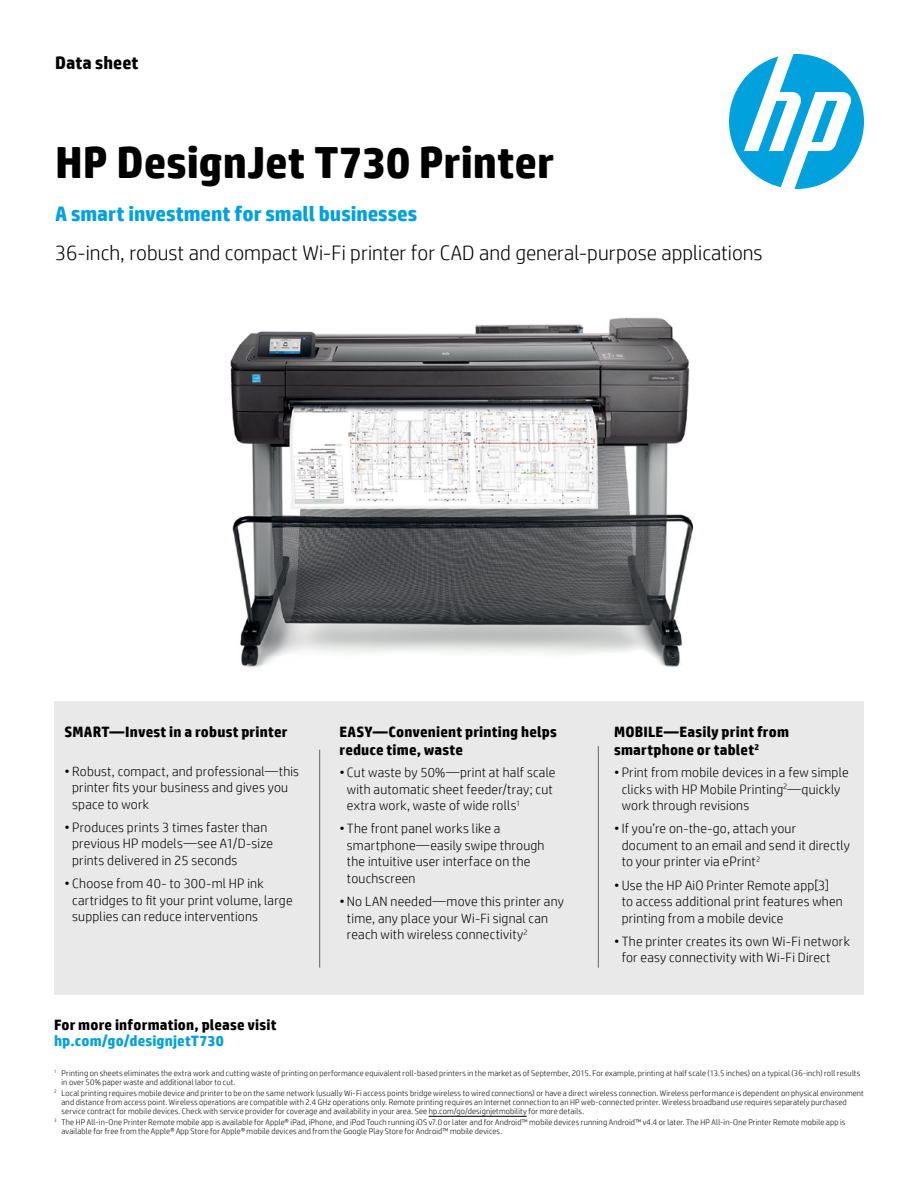
<style>
.page{position:relative;width:918px;height:1188px;background:#fff}
.page>*{position:absolute;margin:0;border:0;box-sizing:border-box;transform-origin:0 0}
.t1{font:700 45px "HP Simplified";color:#000}
.t2{font:300 21px "HP Simplified";color:#000}
.t3{font:700 21px "HP Simplified";color:#00a1dd}
.t4{font:700 18px "HP Simplified";color:#000}
.t5{font:700 15px/18px "HP Simplified";letter-spacing:.01em;color:#000}
.t6{font:700 15px "HP Simplified";letter-spacing:.01em;color:#00a1dd}
.t7{font:300 13.5px/16.5px "HP Simplified";letter-spacing:.015em;color:#000}
.t8{font:300 8.25px/9px "HP Simplified";letter-spacing:.02em;color:#000}
</style>
<div class="page">
<img style="left:230px;top:317px;width:464px;height:350px">
<div style="left:54px;top:701px;width:810px;height:294px;background:#e6e7e8"></div>
<hr style="left:319px;top:750px;width:1px;height:218px;background:#5e6468">
<hr style="left:598px;top:746px;width:1px;height:222px;background:#5e6468">
<svg style="left:729px;top:54px;width:135px;height:135px"></svg>
<hr style="left:429px;top:1116px;width:98px;height:1px;background:#000">
<h3 class="t4" style="left:55px;top:51px;width:85px">Data sheet</h3>
<h1 class="t1" style="left:55px;top:133px;width:501px">HP DesignJet T730 Printer</h1>
<h2 class="t3" style="left:55px;top:200px;width:364px">A smart investment for small businesses</h2>
<h2 class="t2" style="left:55px;top:239px;width:709px">36-inch, robust and compact Wi-Fi printer for CAD and general-purpose applications</h2>
<h3 class="t5" style="left:65px;top:722px;width:224px">SMART—Invest in a robust printer</h3>
<h3 class="t7" style="left:72px;top:762px;width:228px;text-indent:-8px">• Robust, compact, and professional—this printer fits your business and gives you space to work</h3>
<h3 class="t7" style="left:72px;top:819px;width:203px;text-indent:-8px">• Produces prints 3 times faster than previous HP models—see A1/D-size prints delivered in 25 seconds</h3>
<h3 class="t7" style="left:72px;top:875px;width:222px;text-indent:-8px">• Choose from 40- to 300-ml HP ink cartridges to fit your print volume, large supplies can reduce interventions</h3>
<h3 class="t5" style="left:54px;top:1016px;width:224px">For more information, please visit</h3>
<h3 class="t6" style="left:54px;top:1031px;width:171px">hp.com/go/designjetT730</h3>
<h3 class="t5" style="left:339px;top:722px;width:219px">EASY—Convenient printing helps reduce time, waste</h3>
<h3 class="t7" style="left:347px;top:764px;width:210px;text-indent:-8px">• Cut waste by 50%—print at half scale with automatic sheet feeder/tray; cut extra work, waste of wide rolls<sup>1</sup></h3>
<h3 class="t7" style="left:347px;top:820px;width:199px;text-indent:-8px">• The front panel works like a smartphone—easily swipe through the intuitive user interface on the touchscreen</h3>
<h3 class="t7" style="left:347px;top:893px;width:219px;text-indent:-8px">• No LAN needed—move this printer any time, any place your Wi-Fi signal can reach with wireless connectivity<sup>2</sup></h3>
<h3 class="t5" style="left:614px;top:722px;width:176px">MOBILE—Easily print from smartphone or tablet<sup>2</sup></h3>
<h3 class="t7" style="left:622px;top:764px;width:228px;text-indent:-8px">• Print from mobile devices in a few simple clicks with HP Mobile Printing<sup>2</sup>—quickly work through revisions</h3>
<h3 class="t7" style="left:622px;top:820px;width:230px;text-indent:-8px">•If you’re on-the-go, attach your document to an email and send it directly to your printer via ePrint<sup>2</sup></h3>
<h3 class="t7" style="left:622px;top:876px;width:223px;text-indent:-8px">• Use the HP AiO Printer Remote app[3] to access additional print features when printing from a mobile device</h3>
<h3 class="t7" style="left:622px;top:933px;width:230px;text-indent:-8px">• The printer creates its own Wi-Fi network for easy connectivity with Wi-Fi Direct</h3>
<p class="t8" style="left:62px;top:1069px;width:800px;text-indent:-8px"><sup>1</sup> Printing on sheets eliminates the extra work and cutting waste of printing on performance equivalent roll-based printers in the market as of September, 2015. For example, printing at half scale (13.5 inches) on a typical (36-inch) roll results in over 50% paper waste and additional labor to cut.</p>
<p class="t8" style="left:62px;top:1088px;width:804px;text-indent:-8px"><sup>2</sup> Local printing requires mobile device and printer to be on the same network (usually Wi-Fi access points bridge wireless to wired connections) or have a direct wireless connection. Wireless performance is dependent on physical environment and distance from access point. Wireless operations are compatible with 2.4 GHz operations only. Remote printing requires an Internet connection to an HP web-connected printer. Wireless broadband use requires separately purchased service contract for mobile devices. Check with service provider for coverage and availability in your area. See hp.com/go/designjetmobility for more details.</p>
<p class="t8" style="left:62px;top:1117px;width:785px;text-indent:-8px"><sup>3</sup> The HP All-in-One Printer Remote mobile app is available for Apple® iPad, iPhone, and iPod Touch running iOS v7.0 or later and for Android™ mobile devices running Android™ v4.4 or later. The HP All-in-One Printer Remote mobile app is available for free from the Apple® App Store for Apple® mobile devices and from the Google Play Store for Android™ mobile devices.</p>
</div>
